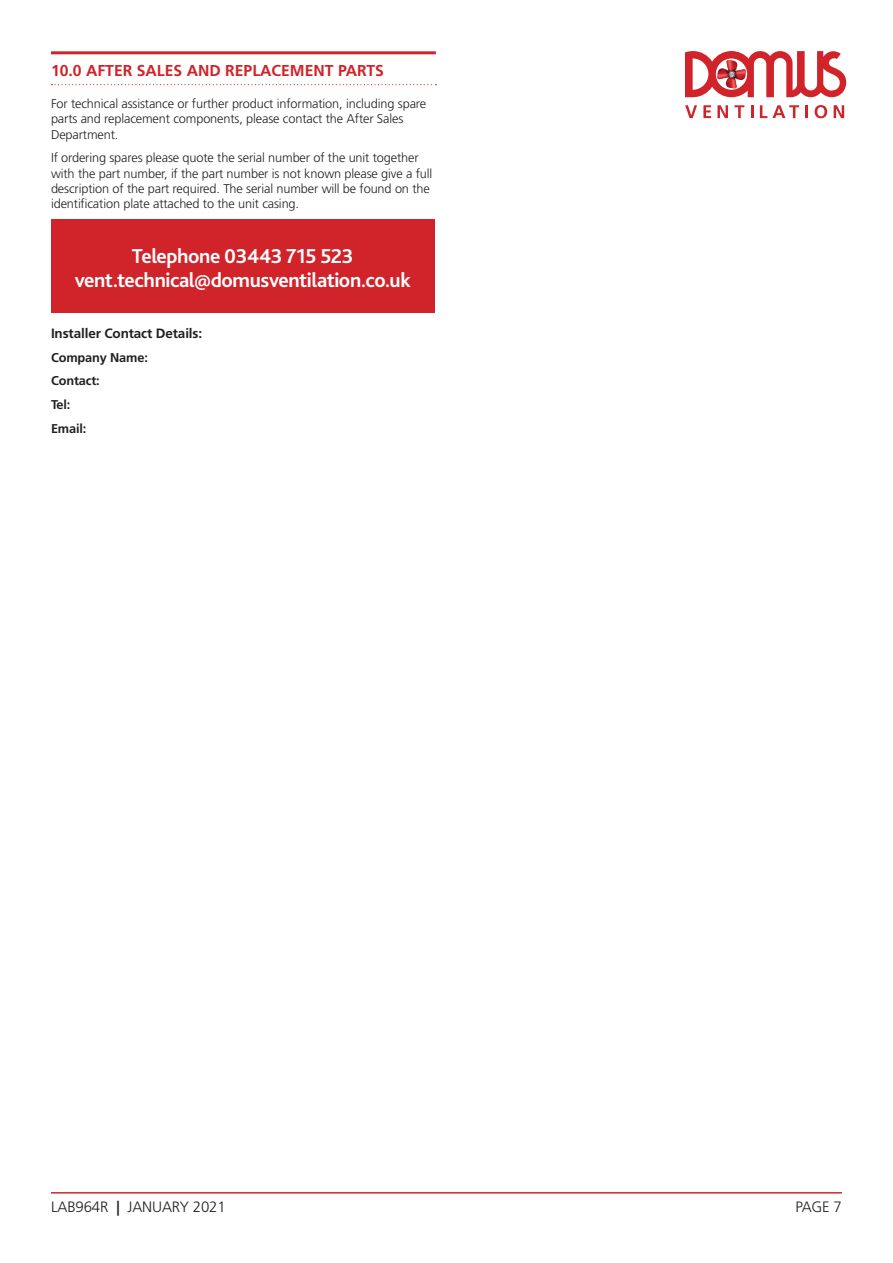
<style>
.page{position:relative;width:893px;height:1263px;background:#fff}
.page>*{position:absolute;margin:0;border:0;box-sizing:border-box;transform-origin:0 0}
.Sub_title{font:700 21px "Bliss 2";letter-spacing:-.02em;color:#fff}
.t1{font:700 15.75px "Frutiger LT Pro";color:#d1232a}
.t2{font:300 15px "Frutiger LT Pro";letter-spacing:-.01em;color:#231f20}
.Body_text_black{font:700 13.5px "Frutiger LT Pro";letter-spacing:-.01em;color:#231f20}
.Body_text_black-2{font:300 12.75px/15.3px "Frutiger LT Pro";letter-spacing:-.01em;color:#231f20}
.Body_text_black-3{font:700 12.75px "Frutiger LT Pro";letter-spacing:-.01em;color:#231f20}
.s1{font-weight:700}
</style>
<div class="page">
<hr style="left:51px;top:1192px;width:791px;height:1px;background:#d1232a">
<hr style="left:51px;top:51px;width:385px;height:3px;background:#d1232a">
<svg style="left:52px;top:84px;width:384px;height:1px"></svg>
<div style="left:51px;top:219px;width:383px;height:94px;background:#d1232a"></div>
<svg style="left:685px;top:51px;width:161px;height:46px"></svg>
<svg style="left:685px;top:105px;width:12px;height:13px"></svg>
<svg style="left:703px;top:105px;width:8px;height:13px"></svg>
<svg style="left:717px;top:105px;width:11px;height:13px"></svg>
<svg style="left:734px;top:105px;width:10px;height:13px"></svg>
<svg style="left:751px;top:105px;width:2px;height:13px"></svg>
<svg style="left:760px;top:105px;width:39px;height:13px"></svg>
<svg style="left:806px;top:105px;width:2px;height:13px"></svg>
<svg style="left:815px;top:105px;width:12px;height:13px"></svg>
<svg style="left:834px;top:105px;width:10px;height:13px"></svg>
<p class="t1" style="left:51px;top:61px;width:334px">10.0 AFTER SALES AND REPLACEMENT PARTS</p>
<p class="Body_text_black-2" style="left:51px;top:96px;width:377px">For technical assistance or further product information, including spare parts and replacement components, please contact the After Sales<br>Department.</p>
<p class="Body_text_black-2" style="left:51px;top:150px;width:383px">If ordering spares please quote the serial number of the unit together with the part number, if the part number is not known please give a full description of the part required. The serial number will be found on the identification plate attached to the unit casing.</p>
<p class="Sub_title" style="left:132px;top:243px;width:223px">Telephone 03443 715 523</p>
<p class="Sub_title" style="left:75px;top:267px;width:338px">vent.technical@domusventilation.co.uk</p>
<p class="Body_text_black" style="left:51px;top:325px;width:153px">Installer Contact Details:</p>
<p class="Body_text_black-3" style="left:51px;top:349px;width:98px">Company Name:</p>
<p class="Body_text_black-3" style="left:51px;top:373px;width:50px">Contact:</p>
<p class="Body_text_black-3" style="left:51px;top:397px;width:21px">Tel:</p>
<p class="Body_text_black-3" style="left:51px;top:421px;width:37px">Email:</p>
<p class="t2" style="left:51px;top:1198px;width:176px">LAB964R <span class="s1">|</span> January 2021</p>
<p class="t2" style="left:795px;top:1198px;width:48px">PAGE 7</p>
</div>
